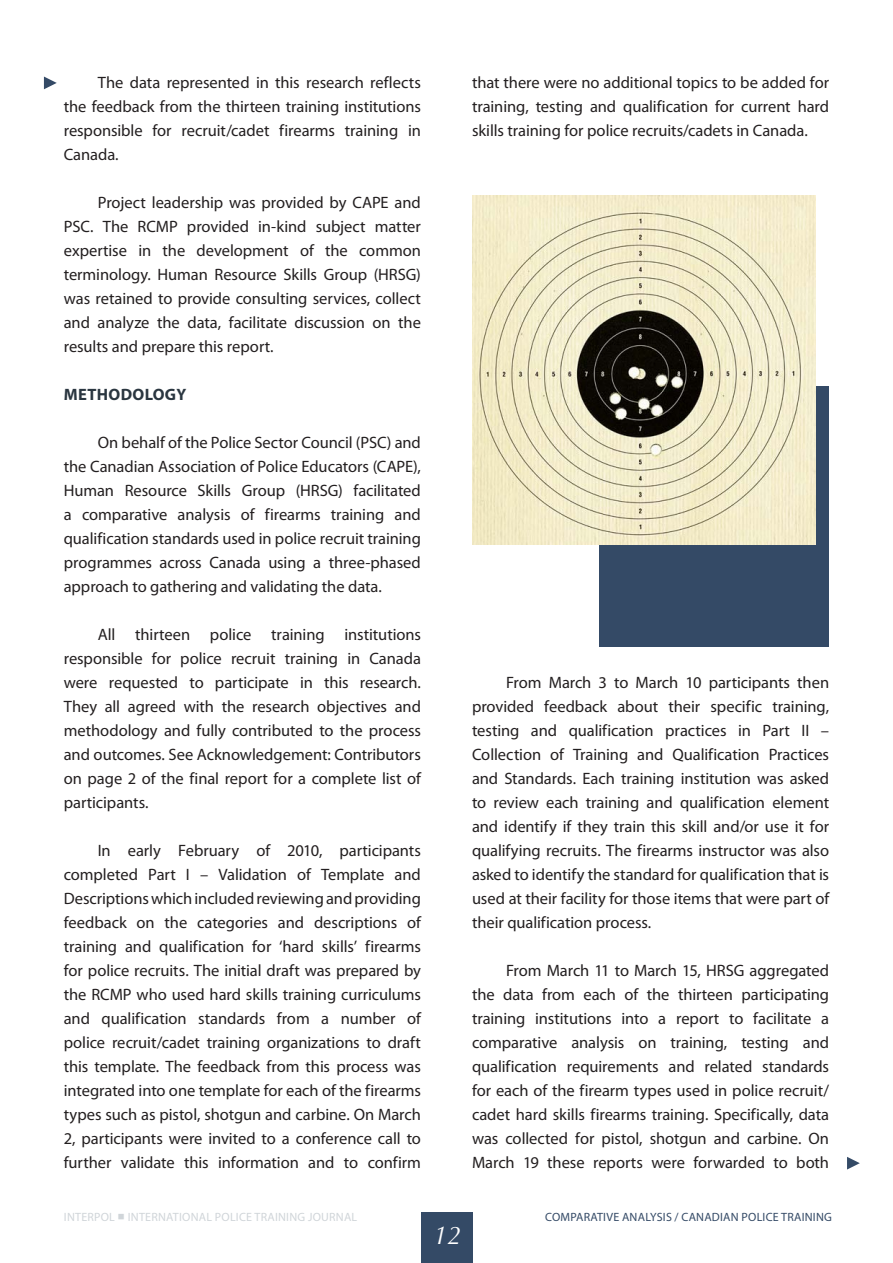
<style>
.page{position:relative;width:893px;height:1263px;background:#fff}
.page>*{position:absolute;margin:0;border:0;box-sizing:border-box;transform-origin:0 0}
.t1{font:italic 25.5px "Optima";color:#fff}
.Body_text{font:16.5px/24px "Myriad Pro";letter-spacing:-.005em;color:#231f20;text-align:justify}
.Body_Header{font:700 16.5px "Myriad Pro";letter-spacing:.02em;color:#2a3640}
.t2{font:12px "Myriad Pro";letter-spacing:.02em;color:#d0d5d9}
.t3{font:12px "Myriad Pro";letter-spacing:.02em;color:#344a66}
.s1{font-family:"Apple Gothic"}
</style>
<div class="page">
<div style="left:600px;top:386px;width:229px;height:260px;background:#344a66"></div>
<svg style="left:847px;top:1157px;width:13px;height:12px"></svg>
<svg style="left:44px;top:77px;width:13px;height:12px"></svg>
<img style="left:472px;top:196px;width:344px;height:349px">
<div style="left:421px;top:1212px;width:51px;height:51px;background:#344a66"></div>
<p class="Body_text" style="left:64px;top:70px;width:359px;text-indent:34px">The data represented in this research reflects the feedback from the thirteen training institutions responsible for recruit/cadet firearms training in Canada.</p>
<p class="Body_text" style="left:64px;top:190px;width:359px;text-indent:34px">Project leadership was provided by CAPE and PSC. The RCMP provided in-kind subject matter expertise in the development of the common terminology. Human Resource Skills Group (HRSG) was retained to provide consulting services, collect and analyze the data, facilitate discussion on the results and prepare this report.</p>
<p class="Body_Header" style="left:64px;top:384px;width:124px">METHODOLOGY</p>
<p class="Body_text" style="left:64px;top:430px;width:359px;text-indent:34px">On behalf of the Police Sector Council (PSC) and the Canadian Association of Police Educators (CAPE), Human Resource Skills Group (HRSG) facilitated a comparative analysis of firearms training and qualification standards used in police recruit training programmes across Canada using a three-phased approach to gathering and validating the data.</p>
<p class="Body_text" style="left:64px;top:622px;width:359px;text-indent:34px">All thirteen police training institutions responsible for police recruit training in Canada were requested to participate in this research.<br>They all agreed with the research objectives and methodology and fully contributed to the process and outcomes. See Acknowledgement: Contributors on page 2 of the final report for a complete list of participants.</p>
<p class="Body_text" style="left:64px;top:838px;width:359px;text-indent:34px">In early February of 2010, participants completed Part I – Validation of Template and Descriptions which included reviewing and providing feedback on the categories and descriptions of training and qualification for ‘hard skills’ firearms for police recruits. The initial draft was prepared by the RCMP who used hard skills training curriculums and qualification standards from a number of police recruit/cadet training organizations to draft this template. The feedback from this process was integrated into one template for each of the firearms types such as pistol, shotgun and carbine. On March 2, participants were invited to a conference call to further validate this information and to confirm</p>
<p class="Body_text" style="left:472px;top:70px;width:359px">that there were no additional topics to be added for training, testing and qualification for current hard skills training for police recruits/cadets in Canada.</p>
<p class="Body_text" style="left:472px;top:670px;width:359px;text-indent:34px">From March 3 to March 10 participants then provided feedback about their specific training, testing and qualification practices in Part II – Collection of Training and Qualification Practices and Standards. Each training institution was asked to review each training and qualification element and identify if they train this skill and/or use it for qualifying recruits. The firearms instructor was also asked to identify the standard for qualification that is used at their facility for those items that were part of their qualification process.</p>
<p class="Body_text" style="left:472px;top:958px;width:359px;text-indent:34px">From March 11 to March 15, HRSG aggregated the data from each of the thirteen participating training institutions into a report to facilitate a comparative analysis on training, testing and qualification requirements and related standards for each of the firearm types used in police recruit/ cadet hard skills firearms training. Specifically, data was collected for pistol, shotgun and carbine. On March 19 these reports were forwarded to both</p>
<p class="t2" style="left:64px;top:1210px;width:295px">INTERPOL <span class="s1">■</span> INTERNATIONAL POLICE TRAINING JOURNAL</p>
<p class="t3" style="left:545px;top:1209px;width:288px">COMPARATIVE ANALYSIS / CANADIAN POLICE TRAINING</p>
<p class="t1" style="left:433px;top:1220px;width:30px">12</p>
</div>
